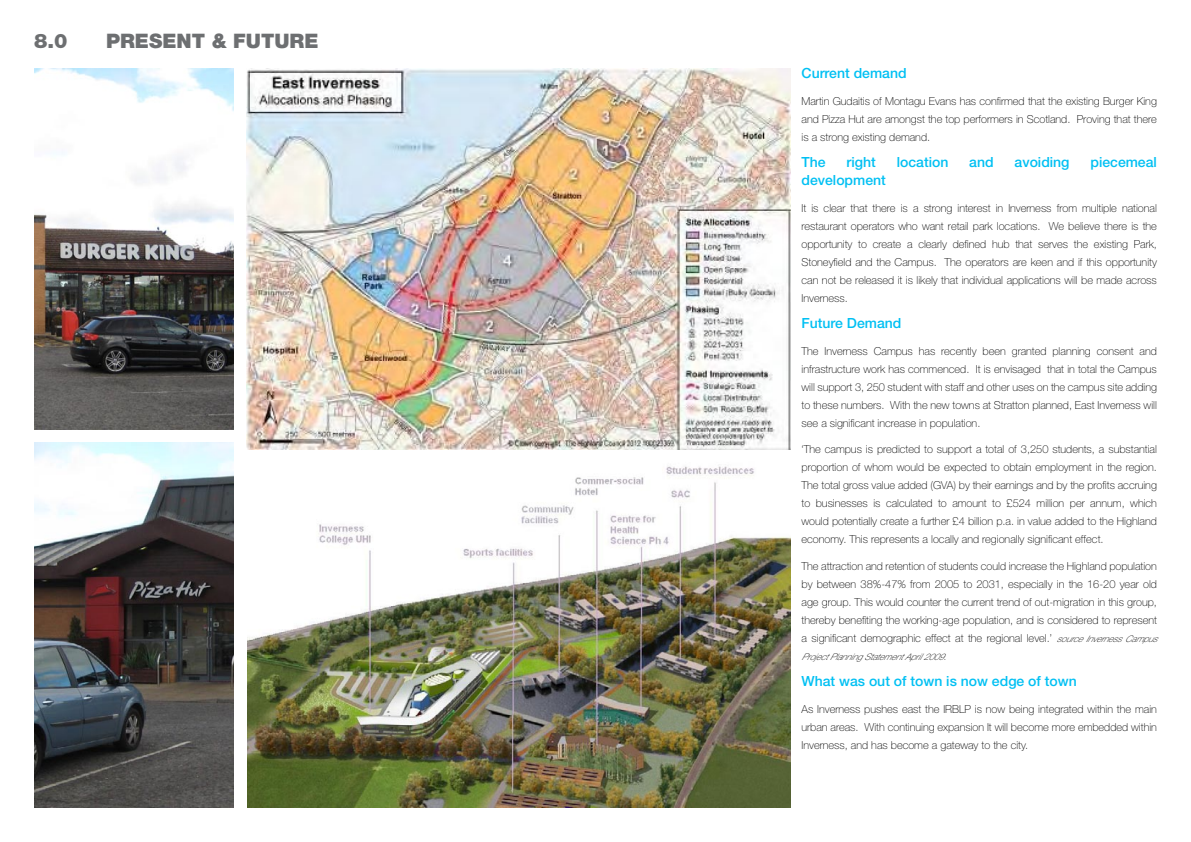
<style>
.page{position:relative;width:1191px;height:842px;background:#fff}
.page>*{position:absolute;margin:0;border:0;box-sizing:border-box;transform-origin:0 0}
.t1{font:900 20px "Helvetica Neue LT Pro";color:#6d6f71}
.t2{font:500 14px "Helvetica Neue LT Pro";color:#00c0f3}
.t3{font:100 11px/18px "Helvetica Neue LT Pro";color:#000;text-align:justify}
.t4{font:italic 100 9px "Helvetica Neue LT Pro";color:#000}
.s1{font-style:italic;font-size:9px}
</style>
<div class="page">
<img style="left:247px;top:466px;width:543px;height:342px">
<img style="left:247px;top:68px;width:543px;height:381px">
<img style="left:34px;top:442px;width:199px;height:366px">
<img style="left:34px;top:68px;width:199px;height:361px">
<h1 class="t1" style="left:34px;top:29px;width:35px">8.0</h1>
<h1 class="t1" style="left:106px;top:29px;width:214px">PRESENT &amp; FUTURE</h1>
<p class="t2" style="left:801px;top:65px;width:107px">Current demand</p>
<p class="t3" style="left:801px;top:92px;width:357px">Martin Gudaitis of Montagu Evans has confirmed that the existing Burger King and Pizza Hut are amongst the top performers in Scotland. Proving that there is a strong existing demand.</p>
<p class="t2" style="left:801px;top:154px;width:26px">The</p>
<p class="t2" style="left:846px;top:154px;width:31px">right</p>
<p class="t2" style="left:896px;top:154px;width:53px">location</p>
<p class="t2" style="left:969px;top:154px;width:26px">and</p>
<p class="t2" style="left:1014px;top:154px;width:56px">avoiding</p>
<p class="t2" style="left:1090px;top:154px;width:68px">piecemeal</p>
<p class="t2" style="left:801px;top:172px;width:86px">development</p>
<p class="t3" style="left:801px;top:199px;width:357px">It is clear that there is a strong interest in Inverness from multiple national restaurant operators who want retail park locations. We believe there is the opportunity to create a clearly defined hub that serves the existing Park, Stoneyfield and the Campus. The operators are keen and if this opportunity can not be released it is likely that individual applications will be made across Inverness.</p>
<p class="t2" style="left:801px;top:315px;width:101px">Future Demand</p>
<p class="t3" style="left:801px;top:342px;width:357px">The Inverness Campus has recently been granted planning consent and infrastructure work has commenced. It is envisaged that in total the Campus will support 3, 250 student with staff and other uses on the campus site adding to these numbers. With the new towns at Stratton planned, East Inverness will see a significant increase in population.</p>
<p class="t3" style="left:801px;top:440px;width:357px">‘The campus is predicted to support a total of 3,250 students, a substantial proportion of whom would be expected to obtain employment in the region.<br>The total gross value added (GVA) by their earnings and by the profits accruing to businesses is calculated to amount to £524 million per annum, which would potentially create a further £4 billion p.a. in value added to the Highland economy. This represents a locally and regionally significant effect.</p>
<p class="t3" style="left:801px;top:557px;width:363px;text-align:left">The attraction and retention of students could increase the Highland population by between 38%-47% from 2005 to 2031, especially in the 16-20 year old age group. This would counter the current trend of out-migration in this group, thereby benefiting the working-age population, and is considered to represent a significant demographic effect at the regional level.’ <span class="s1">sourceInvernessCampus</span></p>
<p class="t4" style="left:801px;top:651px;width:152px">ProjectPlanningStatementApril2009.</p>
<p class="t2" style="left:801px;top:673px;width:277px">What was out of town is now edge of town</p>
<p class="t3" style="left:801px;top:700px;width:357px">As Inverness pushes east the IRBLP is now being integrated within the main urban areas. With continuing expansion It will become more embedded within Inverness, and has become a gateway to the city.</p>
</div>
